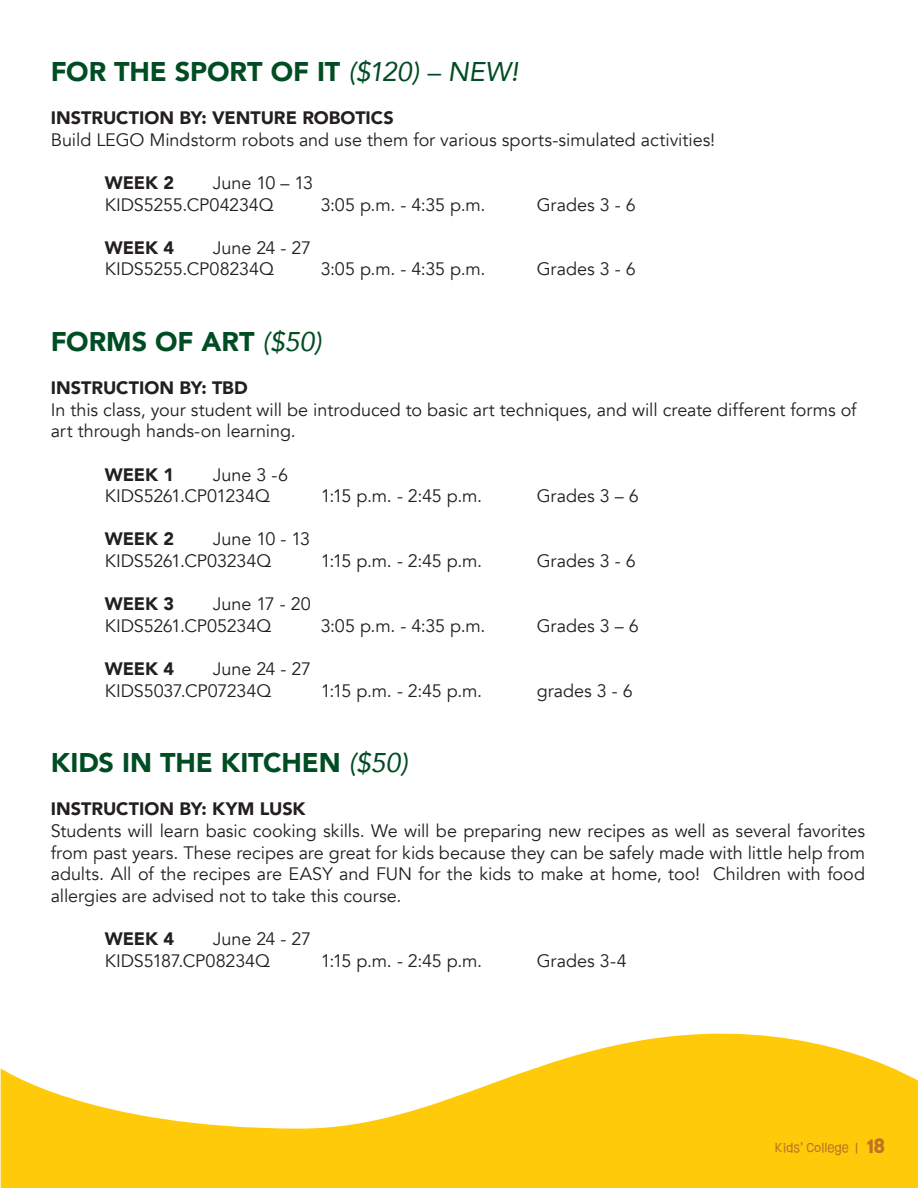
<style>
.page{position:relative;width:918px;height:1188px;background:#fff}
.page>*{position:absolute;margin:0;border:0;box-sizing:border-box;transform-origin:0 0}
.t1{font:900 27px "Avenir";letter-spacing:-.005em;color:#004c23}
.t2{font:18px/21.6px "Avenir";letter-spacing:-.005em;color:#231f20}
.t3{font:900 18px "Avenir";letter-spacing:-.005em;color:#231f20}
.t4{font:12px "Ruddy";color:#bf7223}
.s1{font-weight:400;font-style:italic}
.s2{font-weight:700;font-size:18px}
</style>
<div class="page">
<svg style="left:1px;top:1033px;width:917px;height:155px;fill:#feca0a"></svg>
<p class="t1" style="left:51px;top:48px;width:469px">FOR THE SPORT OF IT <span class="s1">($120) – NEW!</span></p>
<p class="t3" style="left:51px;top:103px;width:345px">INSTRUCTION BY: VENTURE ROBOTICS</p>
<p class="t2" style="left:51px;top:129px;width:666px">Build LEGO Mindstorm robots and use them for various sports-simulated activities!</p>
<p class="t3" style="left:105px;top:167px;width:71px">WEEK 2</p>
<p class="t2" style="left:213px;top:172px;width:102px">June 10 – 13</p>
<p class="t2" style="left:105px;top:194px;width:171px">KIDS5255.CP04234Q</p>
<p class="t2" style="left:321px;top:194px;width:166px">3:05 p.m. - 4:35 p.m.</p>
<p class="t2" style="left:537px;top:194px;width:101px">Grades 3 - 6</p>
<p class="t3" style="left:105px;top:232px;width:71px">WEEK 4</p>
<p class="t2" style="left:213px;top:237px;width:100px">June 24 - 27</p>
<p class="t2" style="left:105px;top:259px;width:171px">KIDS5255.CP08234Q</p>
<p class="t2" style="left:321px;top:259px;width:166px">3:05 p.m. - 4:35 p.m.</p>
<p class="t2" style="left:537px;top:259px;width:101px">Grades 3 - 6</p>
<p class="t1" style="left:51px;top:318px;width:273px">FORMS OF ART <span class="s1">($50)</span></p>
<p class="t3" style="left:51px;top:373px;width:198px">INSTRUCTION BY: TBD</p>
<p class="t2" style="left:51px;top:399px;width:807px">In this class, your student will be introduced to basic art techniques, and will create different forms of art through hands-on learning.</p>
<p class="t3" style="left:105px;top:459px;width:71px">WEEK 1</p>
<p class="t2" style="left:213px;top:464px;width:77px">June 3 -6</p>
<p class="t2" style="left:105px;top:486px;width:167px">KIDS5261.CP01234Q</p>
<p class="t2" style="left:321px;top:486px;width:163px">1:15 p.m. - 2:45 p.m.</p>
<p class="t2" style="left:537px;top:486px;width:104px">Grades 3 – 6</p>
<p class="t3" style="left:105px;top:524px;width:71px">WEEK 2</p>
<p class="t2" style="left:213px;top:529px;width:99px">June 10 - 13</p>
<p class="t2" style="left:105px;top:550px;width:168px">KIDS5261.CP03234Q</p>
<p class="t2" style="left:321px;top:550px;width:163px">1:15 p.m. - 2:45 p.m.</p>
<p class="t2" style="left:537px;top:550px;width:101px">Grades 3 - 6</p>
<p class="t3" style="left:105px;top:589px;width:71px">WEEK 3</p>
<p class="t2" style="left:213px;top:594px;width:99px">June 17 - 20</p>
<p class="t2" style="left:105px;top:615px;width:168px">KIDS5261.CP05234Q</p>
<p class="t2" style="left:321px;top:615px;width:166px">3:05 p.m. - 4:35 p.m.</p>
<p class="t2" style="left:537px;top:615px;width:104px">Grades 3 – 6</p>
<p class="t3" style="left:105px;top:653px;width:71px">WEEK 4</p>
<p class="t2" style="left:213px;top:658px;width:100px">June 24 - 27</p>
<p class="t2" style="left:105px;top:680px;width:168px">KIDS5037.CP07234Q</p>
<p class="t2" style="left:321px;top:680px;width:163px">1:15 p.m. - 2:45 p.m.</p>
<p class="t2" style="left:537px;top:680px;width:98px">grades 3 - 6</p>
<p class="t1" style="left:51px;top:740px;width:359px">KIDS IN THE KITCHEN <span class="s1">($50)</span></p>
<p class="t3" style="left:51px;top:794px;width:256px">INSTRUCTION BY: KYM LUSK</p>
<p class="t2" style="left:51px;top:820px;width:816px;text-align:justify">Students will learn basic cooking skills. We will be preparing new recipes as well as several favorites from past years. These recipes are great for kids because they can be safely made with little help from adults. All of the recipes are EASY and FUN for the kids to make at home, too! Children with food allergies are advised not to take this course.</p>
<p class="t3" style="left:105px;top:923px;width:71px">WEEK 4</p>
<p class="t2" style="left:213px;top:928px;width:100px">June 24 - 27</p>
<p class="t2" style="left:105px;top:950px;width:167px">KIDS5187.CP08234Q</p>
<p class="t2" style="left:321px;top:950px;width:163px">1:15 p.m. - 2:45 p.m.</p>
<p class="t2" style="left:537px;top:950px;width:92px">Grades 3-4</p>
<p class="t4" style="left:775px;top:1139px;width:112px">KIDS’ COLLEGE | <span class="s2">18</span></p>
</div>
